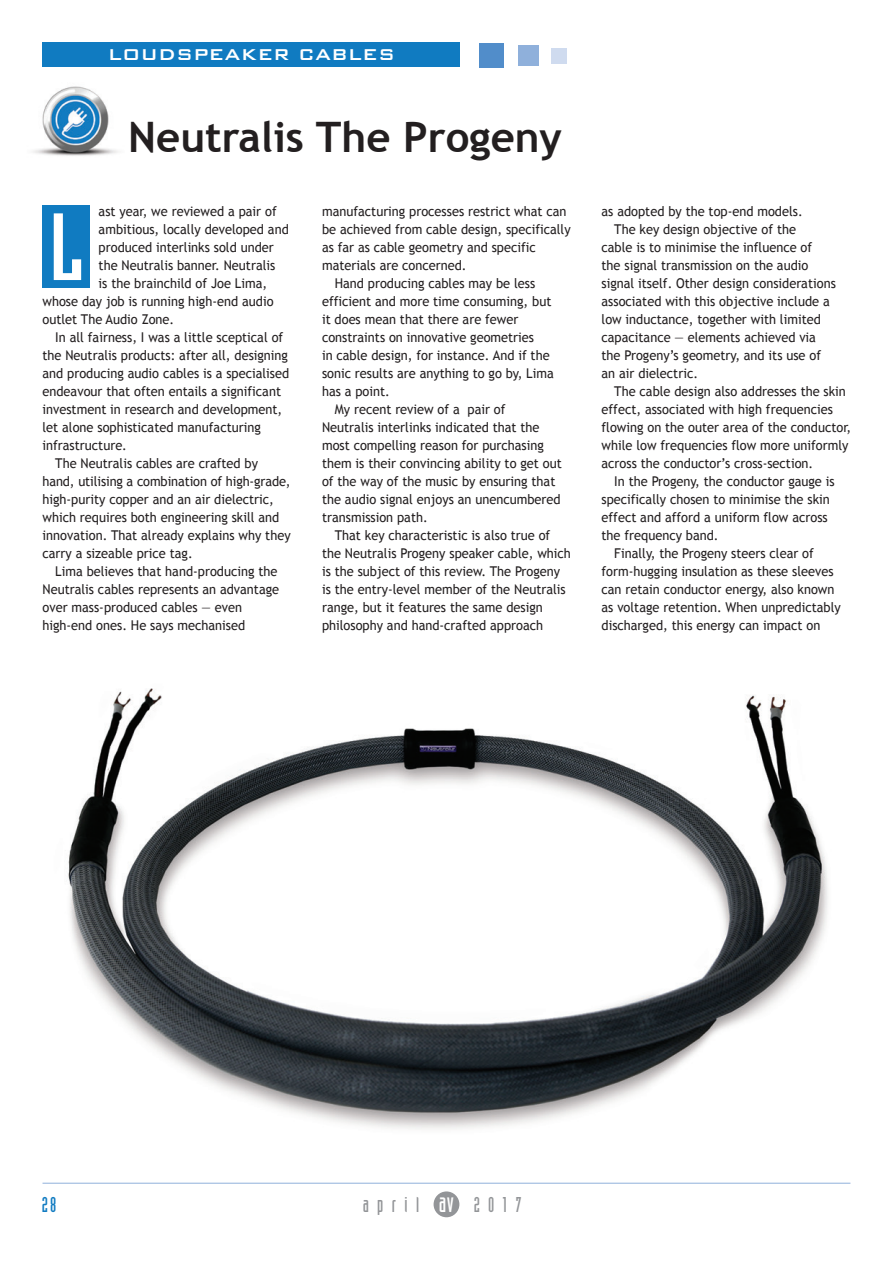
<style>
.page{position:relative;width:893px;height:1263px;background:#fff}
.page>*{position:absolute;margin:0;border:0;box-sizing:border-box;transform-origin:0 0}
.Drop_Cap{font:93.3px "Industria Solid";color:#fff;scale:1.32 1}
.Product_Header{font:700 42px "Trebuchet MS";color:#231f20}
.t1{font:25.5px "Industria Solid";color:#fff}
.Page_Strap{font:500 21px "Bank Gothic";color:#fff}
.t2{font:21px "Industria Solid";letter-spacing:.4em;color:#939598}
.t3{font:21px "Industria Solid";color:#107bc1}
.Body_Copy{font:13.5px/18px "Trebuchet MS";color:#231f20;scale:.95 1}
</style>
<div class="page">
<hr style="left:43px;top:1183px;width:807px;height:1px;background:#8fb0db">
<div style="left:434px;top:1191px;width:25px;height:26px;background:#939598;border-radius:50%"></div>
<img style="left:33px;top:65px;width:85px;height:91px">
<div style="left:43px;top:43px;width:417px;height:24px;background:#107bc1"></div>
<div style="left:551px;top:48px;width:16px;height:16px;background:#cfdbef"></div>
<div style="left:518px;top:46px;width:20px;height:20px;background:#8fb0db"></div>
<div style="left:479px;top:43px;width:24px;height:24px;background:#518dca"></div>
<div style="left:43px;top:205px;width:47px;height:83px;background:#107bc1"></div>
<img style="left:68px;top:688px;width:760px;height:441px">
<p class="Page_Strap" style="left:108px;top:38px;width:289px">LOUDSPEAKER CABLES</p>
<p class="Product_Header" style="left:128px;top:111px;width:435px">Neutralis The Progeny</p>
<p class="Body_Copy" style="left:99px;top:202px;width:189px">ast year, we reviewed a pair of</p>
<p class="Body_Copy" style="left:99px;top:220px;width:202px">ambitious, locally developed and</p>
<p class="Body_Copy" style="left:99px;top:238px;width:186px">produced interlinks sold under</p>
<p class="Body_Copy" style="left:99px;top:256px;width:188px">the Neutralis banner. Neutralis</p>
<p class="Body_Copy" style="left:99px;top:274px;width:179px">is the brainchild of Joe Lima,</p>
<p class="Body_Copy" style="left:43px;top:292px;width:245px">whose day job is running high-end audio</p>
<p class="Body_Copy" style="left:43px;top:310px;width:140px">outlet The Audio Zone.</p>
<p class="Body_Copy" style="left:43px;top:328px;width:261px;text-indent:13px">In all fairness, I was a little sceptical of the Neutralis products: after all, designing and producing audio cables is a specialised endeavour that often entails a significant investment in research and development, let alone sophisticated manufacturing infrastructure.</p>
<p class="Body_Copy" style="left:43px;top:454px;width:263px;text-indent:13px">The Neutralis cables are crafted by hand, utilising a combination of high-grade, high-purity copper and an air dielectric, which requires both engineering skill and innovation. That already explains why they carry a sizeable price tag.</p>
<p class="Body_Copy" style="left:43px;top:562px;width:251px;text-indent:13px">Lima believes that hand-producing the Neutralis cables represents an advantage over mass-produced cables — even high-end ones. He says mechanised</p>
<p class="Drop_Cap" style="left:49px;top:196px;width:28px">L</p>
<p class="Body_Copy" style="left:322px;top:202px;width:263px">manufacturing processes restrict what can be achieved from cable design, specifically as far as cable geometry and specific materials are concerned.</p>
<p class="Body_Copy" style="left:322px;top:274px;width:245px;text-indent:13px">Hand producing cables may be less efficient and more time consuming, but it does mean that there are fewer constraints on innovative geometries<br>in cable design, for instance. And if the sonic results are anything to go by, Lima has a point.</p>
<p class="Body_Copy" style="left:322px;top:400px;width:254px;text-indent:13px">My recent review of a pair of<br>Neutralis interlinks indicated that the most compelling reason for purchasing them is their convincing ability to get out of the way of the music by ensuring that the audio signal enjoys an unencumbered transmission path.</p>
<p class="Body_Copy" style="left:322px;top:526px;width:264px;text-indent:13px">That key characteristic is also true of the Neutralis Progeny speaker cable, which is the subject of this review. The Progeny is the entry-level member of the Neutralis range, but it features the same design philosophy and hand-crafted approach</p>
<p class="Body_Copy" style="left:602px;top:202px;width:213px">as adopted by the top-end models.</p>
<p class="Body_Copy" style="left:602px;top:220px;width:248px;text-indent:13px">The key design objective of the<br>cable is to minimise the influence of<br>the signal transmission on the audio signal itself. Other design considerations associated with this objective include a low inductance, together with limited capacitance — elements achieved via the Progeny’s geometry, and its use of an air dielectric.</p>
<p class="Body_Copy" style="left:602px;top:382px;width:264px;text-indent:13px">The cable design also addresses the skin effect, associated with high frequencies flowing on the outer area of the conductor, while low frequencies flow more uniformly across the conductor’s cross-section.</p>
<p class="Body_Copy" style="left:602px;top:472px;width:247px;text-indent:13px">In the Progeny, the conductor gauge is specifically chosen to minimise the skin effect and afford a uniform flow across the frequency band.</p>
<p class="Body_Copy" style="left:602px;top:544px;width:253px;text-indent:13px">Finally, the Progeny steers clear of form-hugging insulation as these sleeves can retain conductor energy, also known as voltage retention. When unpredictably discharged, this energy can impact on</p>
<p class="t3" style="left:42px;top:1193px;width:16px">28</p>
<h3 class="t2" style="left:363px;top:1193px;width:58px">april</h3>
<h3 class="t2" style="left:474px;top:1193px;width:50px">2017</h3>
<h3 class="t1" style="left:439px;top:1189px;width:17px">av</h3>
</div>
